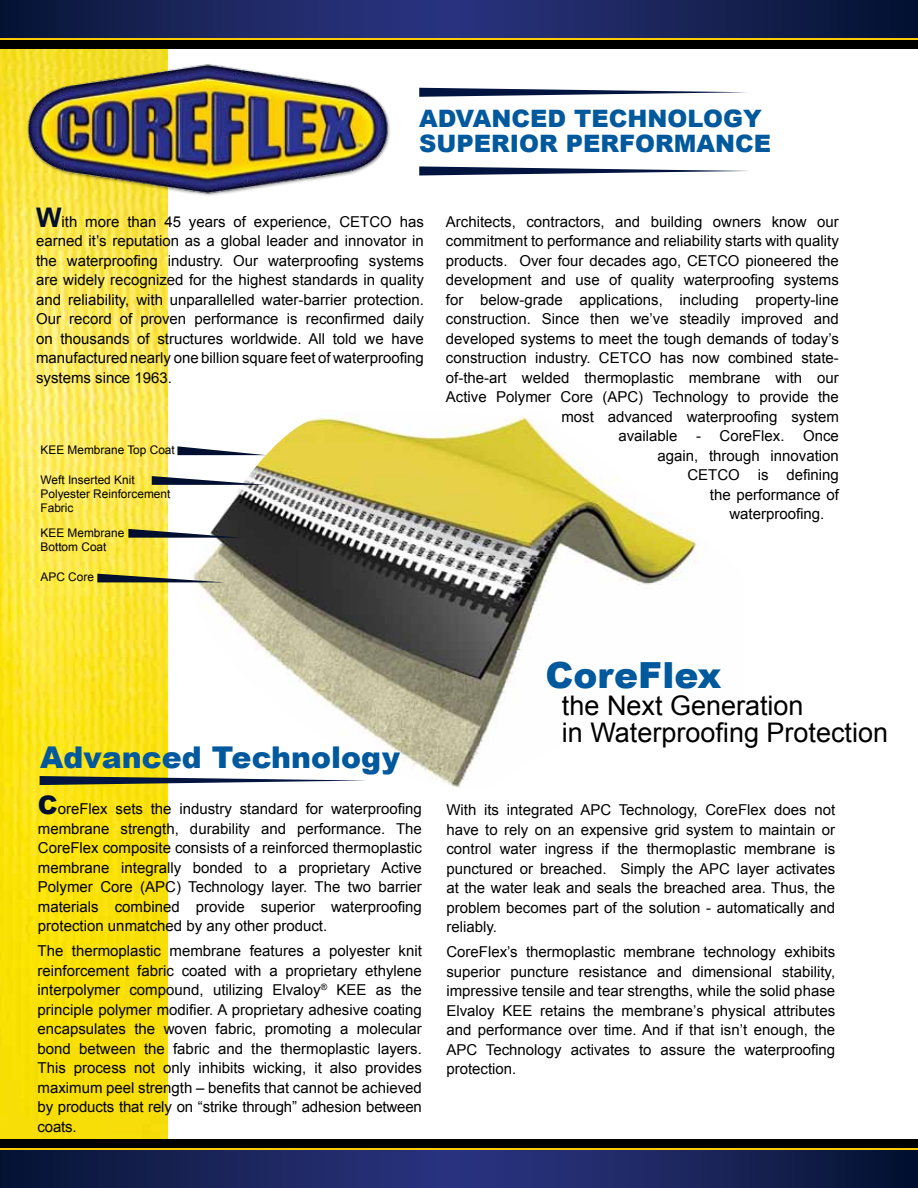
<style>
.page{position:relative;width:918px;height:1188px;background:#fff}
.page>*{position:absolute;margin:0;border:0;box-sizing:border-box;transform-origin:0 0}
.t1{font:900 36px "Arial";color:#00599d}
.t2{font:900 30px "Arial";color:#00599d}
.t3{font:27px/27px "Arial";color:#000}
.t4{font:900 24px/25.5px "Arial";color:#00599d}
.t5{font:15px/19.5px "Arial";color:#000;text-align:justify}
.t6{font:11.85px/14.2px "Arial";color:#000}
.s1{font-weight:700;font-size:27px;color:#000e2f}
.s2{font-weight:900;font-size:25.5px;color:#000e2f}
</style>
<div class="page">
<img style="left:0;top:48px;width:168px;height:1092px">
<svg style="left:0;top:1150px;width:917px;height:38px;background:#19245a"></svg>
<div style="left:0;top:1140px;width:918px;height:9px;background:#000"></div>
<hr style="left:0;top:1148px;width:918px;height:2px;background:#ffcb05">
<svg style="left:0;top:0;width:917px;height:38px;background:#19245b"></svg>
<div style="left:0;top:39px;width:918px;height:9px;background:#000"></div>
<hr style="left:0;top:38px;width:918px;height:2px;background:#ffcb05">
<img style="left:24px;top:59px;width:366px;height:139px">
<svg style="left:419px;top:88px;width:328px;height:9px"></svg>
<svg style="left:419px;top:166px;width:329px;height:9px"></svg>
<img style="left:183px;top:416px;width:514px;height:371px">
<svg style="left:40px;top:776px;width:328px;height:9px"></svg>
<svg style="left:177px;top:446px;width:89px;height:9px"></svg>
<svg style="left:152px;top:476px;width:114px;height:9px"></svg>
<svg style="left:128px;top:529px;width:113px;height:9px"></svg>
<svg style="left:97px;top:574px;width:128px;height:8px"></svg>
<svg style="left:917px;top:1146px;width:1px;height:42px"></svg>
<svg style="left:917px;top:0;width:1px;height:42px"></svg>
<h3 class="t4" style="left:419px;top:105px;width:353px">ADVANCED TECHNOLOGY<br>SUPERIOR PERFORMANCE</h3>
<p class="t5" style="left:36px;top:212px;width:389px"><span class="s1">W</span>ith more than 45 years of experience, CETCO has earned it’s reputation as a global leader and innovator in the waterproofing industry. Our waterproofing systems are widely recognized for the highest standards in quality and reliability, with unparallelled water-barrier protection.<br>Our record of proven performance is reconfirmed daily on thousands of structures worldwide. All told we have manufactured nearly one billion square feet of waterproofing systems since 1963.</p>
<p class="t5" style="left:446px;top:212px;width:394px">Architects, contractors, and building owners know our</p>
<p class="t5" style="left:446px;top:232px;width:394px">commitment to performance and reliability starts with quality</p>
<p class="t5" style="left:446px;top:251px;width:394px">products. Over four decades ago, CETCO pioneered the</p>
<p class="t5" style="left:446px;top:271px;width:394px">development and use of quality waterproofing systems</p>
<p class="t5" style="left:446px;top:290px;width:394px">for below-grade applications, including property-line</p>
<p class="t5" style="left:446px;top:310px;width:394px">construction. Since then we’ve steadily improved and</p>
<p class="t5" style="left:446px;top:329px;width:394px">developed systems to meet the tough demands of today’s</p>
<p class="t5" style="left:446px;top:349px;width:394px">construction industry. CETCO has now combined state-</p>
<p class="t5" style="left:446px;top:368px;width:394px">of-the-art welded thermoplastic membrane with our</p>
<p class="t5" style="left:446px;top:388px;width:394px">Active Polymer Core (APC) Technology to provide the</p>
<p class="t5" style="left:561px;top:407px;width:279px">most advanced waterproofing system</p>
<p class="t5" style="left:618px;top:427px;width:222px">available - CoreFlex. Once</p>
<p class="t5" style="left:657px;top:446px;width:183px">again, through innovation</p>
<p class="t5" style="left:687px;top:466px;width:153px">CETCO is defining</p>
<p class="t5" style="left:710px;top:485px;width:130px">the performance of</p>
<p class="t5" style="left:729px;top:505px;width:97px">waterproofing.</p>
<p class="t6" style="left:41px;top:443px;width:136px">KEE Membrane Top Coat</p>
<p class="t6" style="left:41px;top:473px;width:131px">Weft Inserted Knit<br>Polyester Reinforcement<br>Fabric</p>
<p class="t6" style="left:41px;top:525px;width:85px">KEE Membrane<br>Bottom Coat</p>
<p class="t6" style="left:41px;top:570px;width:55px">APC Core</p>
<h2 class="t2" style="left:40px;top:736px;width:361px">Advanced Technology</h2>
<p class="t5" style="left:38px;top:799px;width:386px"><span class="s2">C</span>oreFlex sets the industry standard for waterproofing membrane strength, durability and performance. The CoreFlex composite consists of a reinforced thermoplastic membrane integrally bonded to a proprietary Active Polymer Core (APC) Technology layer. The two barrier materials combined provide superior waterproofing protection unmatched by any other product.</p>
<p class="t5" style="left:38px;top:941px;width:386px">The thermoplastic membrane features a polyester knit reinforcement fabric coated with a proprietary ethylene interpolymer compound, utilizing Elvaloy<sup>®</sup> KEE as the principle polymer modifier. A proprietary adhesive coating encapsulates the woven fabric, promoting a molecular bond between the fabric and the thermoplastic layers.<br>This process not only inhibits wicking, it also provides maximum peel strength – benefits that cannot be achieved by products that rely on “strike through” adhesion between coats.</p>
<h1 class="t1" style="left:545px;top:649px;width:177px">CoreFlex</h1>
<h3 class="t3" style="left:562px;top:693px;width:328px">the Next Generation<br>in Waterproofing Protection</h3>
<p class="t5" style="left:446px;top:801px;width:390px">With its integrated APC Technology, CoreFlex does not have to rely on an expensive grid system to maintain or control water ingress if the thermoplastic membrane is punctured or breached. Simply the APC layer activates at the water leak and seals the breached area. Thus, the problem becomes part of the solution - automatically and reliably.</p>
<p class="t5" style="left:446px;top:942px;width:390px">CoreFlex’s thermoplastic membrane technology exhibits superior puncture resistance and dimensional stability, impressive tensile and tear strengths, while the solid phase Elvaloy KEE retains the membrane’s physical attributes and performance over time. And if that isn’t enough, the APC Technology activates to assure the waterproofing protection.</p>
</div>
